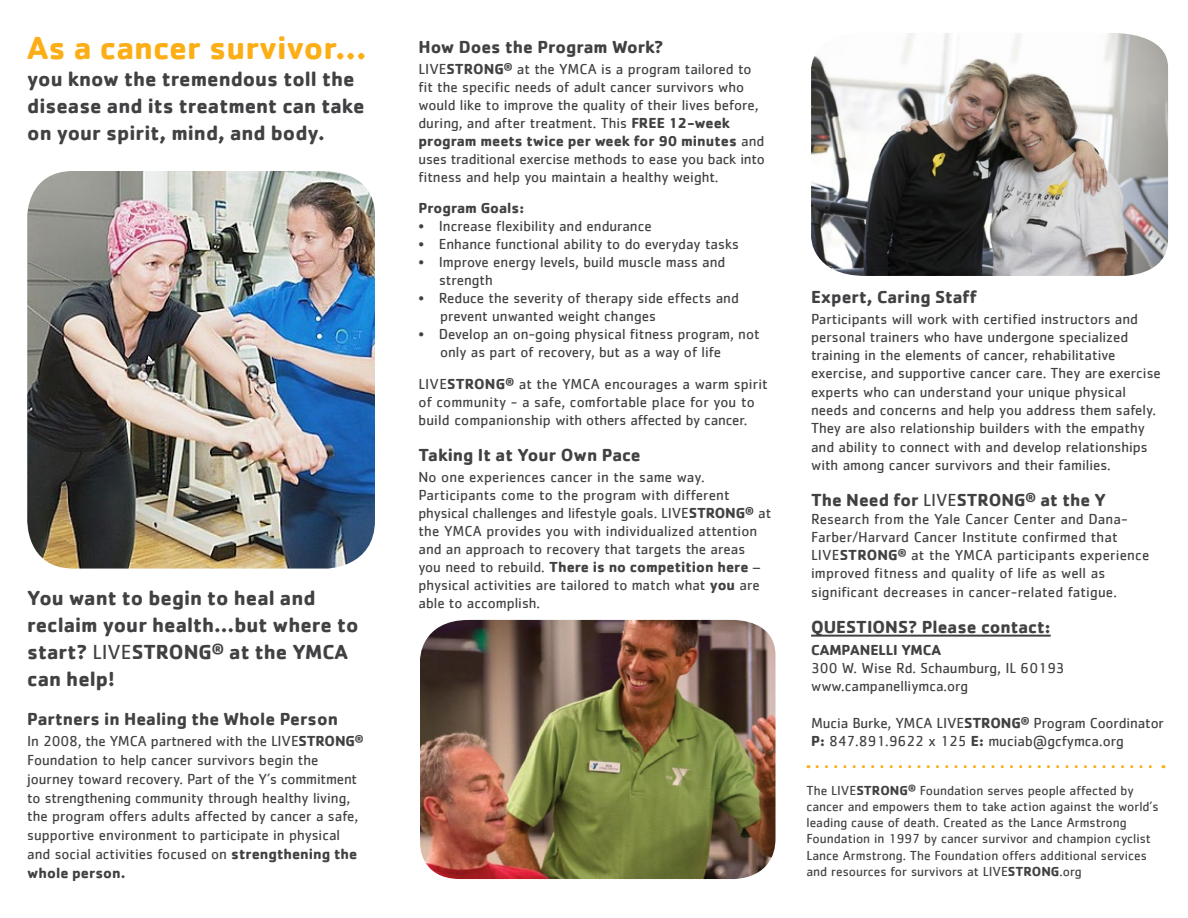
<style>
.page{position:relative;width:1188px;height:918px;background:#fff}
.page>*{position:absolute;margin:0;border:0;box-sizing:border-box;transform-origin:0 0}
.t1{font:700 33px "Cachet";color:#fcae16}
.t2{font:700 21px/27px "Cachet";color:#414042}
.t3{font:700 18px "Cachet";color:#414042}
.t4{font:15px/18px "Cachet";color:#414042}
.t5{font:700 15px "Cachet";color:#414042}
.t6{font:13.5px/16.2px "Cachet";color:#414042}
.s1{font-weight:400}
.s2{font-weight:700}
</style>
<div class="page">
<img style="left:811px;top:33px;width:357px;height:243px">
<img style="left:420px;top:620px;width:355px;height:259px">
<hr style="left:811px;top:635px;width:240px;height:2px;background:#414042">
<svg style="left:817px;top:765px;width:347px;height:3px"></svg>
<img style="left:27px;top:171px;width:348px;height:398px">
<h1 class="t1" style="left:27px;top:26px;width:341px">As a cancer survivor...</h1>
<h2 class="t2" style="left:27px;top:65px;width:339px">you know the tremendous toll the disease and its treatment can take on your spirit, mind, and body.</h2>
<h2 class="t2" style="left:27px;top:583px;width:333px">You want to begin to heal and reclaim your health...but where to start? <span class="s1">LIVE</span>STRONG<sup>®</sup> at the YMCA can help!</h2>
<p class="t3" style="left:27px;top:707px;width:312px">Partners in Healing the Whole Person</p>
<p class="t4" style="left:27px;top:732px;width:338px;line-height:18.8px">In 2008, the YMCA partnered with the LIVE<span class="s2">STRONG</span><sup>® </sup>Foundation to help cancer survivors begin the journey toward recovery. Part of the Y’s commitment to strengthening community through healthy living, the program offers adults affected by cancer a safe, supportive environment to participate in physical and social activities focused on <span class="s2">strengthening the whole person.</span></p>
<p class="t3" style="left:418px;top:35px;width:247px">How Does the Program Work?</p>
<p class="t4" style="left:418px;top:60px;width:348px">LIVE<span class="s2">STRONG</span><sup>®</sup> at the YMCA is a program tailored to fit the specific needs of adult cancer survivors who would like to improve the quality of their lives before, during, and after treatment. This <span class="s2">FREE 12-week program meets twice per week for 90 minutes</span> and uses traditional exercise methods to ease you back into fitness and help you maintain a healthy weight.</p>
<p class="t5" style="left:418px;top:199px;width:107px">Program Goals:</p>
<p class="t4" style="left:418px;top:217px;width:235px">• Increase flexibility and endurance</p>
<p class="t4" style="left:418px;top:235px;width:322px">• Enhance functional ability to do everyday tasks</p>
<p class="t4" style="left:439px;top:253px;width:288px;text-indent:-21px">• Improve energy levels, build muscle mass and strength</p>
<p class="t4" style="left:440px;top:289px;width:300px;text-indent:-22px">• Reduce the severity of therapy side effects and prevent unwanted weight changes</p>
<p class="t4" style="left:440px;top:325px;width:321px;text-indent:-22px">• Develop an on-going physical fitness program, not only as part of recovery, but as a way of life</p>
<p class="t4" style="left:418px;top:375px;width:351px">LIVE<span class="s2">STRONG</span><sup>®</sup> at the YMCA encourages a warm spirit of community - a safe, comfortable place for you to build companionship with others affected by cancer.</p>
<p class="t3" style="left:418px;top:443px;width:224px">Taking It at Your Own Pace</p>
<p class="t4" style="left:418px;top:468px;width:354px">No one experiences cancer in the same way.<br>Participants come to the program with different physical challenges and lifestyle goals. LIVE<span class="s2">STRONG</span><sup>®</sup> at the YMCA provides you with individualized attention and an approach to recovery that targets the areas you need to rebuild. <span class="s2">There is no competition here</span> – physical activities are tailored to match what <span class="s2">you</span> are able to accomplish.</p>
<p class="t3" style="left:811px;top:285px;width:168px">Expert, Caring Staff</p>
<p class="t4" style="left:811px;top:310px;width:351px">Participants will work with certified instructors and personal trainers who have undergone specialized training in the elements of cancer, rehabilitative exercise, and supportive cancer care. They are exercise experts who can understand your unique physical needs and concerns and help you address them safely.<br>They are also relationship builders with the empathy and ability to connect with and develop relationships with among cancer survivors and their families.</p>
<p class="t3" style="left:811px;top:489px;width:297px">The Need for <span class="s1">LIVE</span>STRONG<sup>®</sup> at the Y</p>
<p class="t4" style="left:811px;top:510px;width:340px">Research from the Yale Cancer Center and Dana-Farber/Harvard Cancer Institute confirmed that LIVE<span class="s2">STRONG</span><sup>®</sup> at the YMCA participants experience improved fitness and quality of life as well as significant decreases in cancer-related fatigue.</p>
<p class="t3" style="left:811px;top:616px;width:241px">QUESTIONS? Please contact:</p>
<p class="t5" style="left:811px;top:640px;width:131px">CAMPANELLI YMCA</p>
<p class="t4" style="left:811px;top:658px;width:255px">300 W. Wise Rd. Schaumburg, IL 60193 www.campanelliymca.org</p>
<p class="t4" style="left:811px;top:713px;width:355px">Mucia Burke, YMCA LIVE<span class="s2">STRONG</span><sup>®</sup> Program Coordinator<br><span class="s2">P:</span> 847.891.9622 x 125 <span class="s2">E:</span> muciab@gcfymca.org</p>
<p class="t6" style="left:807px;top:782px;width:354px">The LIVE<span class="s2">STRONG</span><sup>®</sup> Foundation serves people affected by cancer and empowers them to take action against the world’s leading cause of death. Created as the Lance Armstrong Foundation in 1997 by cancer survivor and champion cyclist Lance Armstrong. The Foundation offers additional services and resources for survivors at LIVE<span class="s2">STRONG</span>.org</p>
</div>
